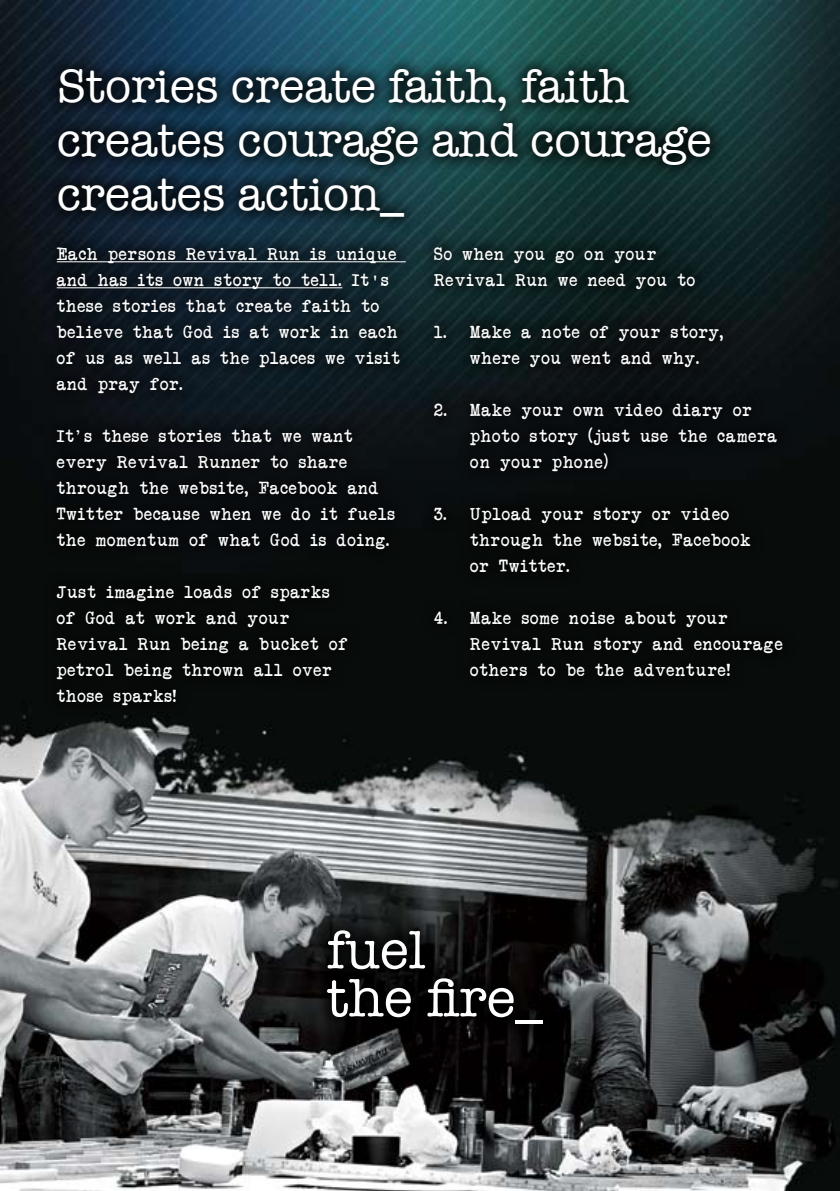
<style>
.page{position:relative;width:840px;height:1191px;background:#fff}
.page>*{position:absolute;margin:0;border:0;box-sizing:border-box;transform-origin:0 0}
.t1{font:55px/48px "American Typewriter";color:#fff}
.t2{font:48px/54px "American Typewriter";color:#fff}
.t3{font:17px/26px "Another Typewriter";letter-spacing:.06em;color:#fff}
.s1{font-family:"Courier New"}
</style>
<div class="page">
<img style="left:0;top:0;width:839px;height:1191px">
<div style="left:39px;top:230px;width:789px;height:545px;background:#000;opacity:.75"></div>
<hr style="left:57px;top:287px;width:285px;height:1px;background:#fff">
<div style="left:41px;top:52px;width:798px;height:223px;background:#000;opacity:.75"></div>
<div style="left:303px;top:907px;width:398px;height:236px;background:#000;opacity:.75"></div>
<h2 class="t2" style="left:57px;top:57px;width:656px">Stories create faith, faith creates courage and courage creates action_</h2>
<p class="t3" style="left:57px;top:240px;width:344px">Each persons Revival Run is unique and has its own story to tell. It<span class="s1">'</span>s these stories that create faith to believe that God is at work in each of us as well as the places we visit and pray for.</p>
<p class="t3" style="left:57px;top:422px;width:339px">It's these stories that we want every Revival Runner to share through the website, Facebook and<br>Twitter because when we do it fuels the momentum of what God is doing.</p>
<p class="t3" style="left:57px;top:578px;width:292px">Just imagine loads of sparks of God at work and your<br>Revival Run being a bucket of petrol being thrown all over those sparks!</p>
<p class="t3" style="left:434px;top:240px;width:262px">So when you go on your<br>Revival Run we need you to</p>
<p class="t3" style="left:470px;top:318px;width:254px;text-indent:-36px">1. Make a note of your story, where you went and why.</p>
<p class="t3" style="left:470px;top:396px;width:308px;text-indent:-36px">2. Make your own video diary or photo story (just use the camera on your phone)</p>
<p class="t3" style="left:470px;top:500px;width:282px;text-indent:-36px">3. Upload your story or video through the website, Facebook or Twitter.</p>
<p class="t3" style="left:470px;top:604px;width:314px;text-indent:-36px">4. Make some noise about your<br>Revival Run story and encourage others to be the adventure!</p>
<h1 class="t1" style="left:326px;top:924px;width:218px">fuel<br>the fire_</h1>
</div>
